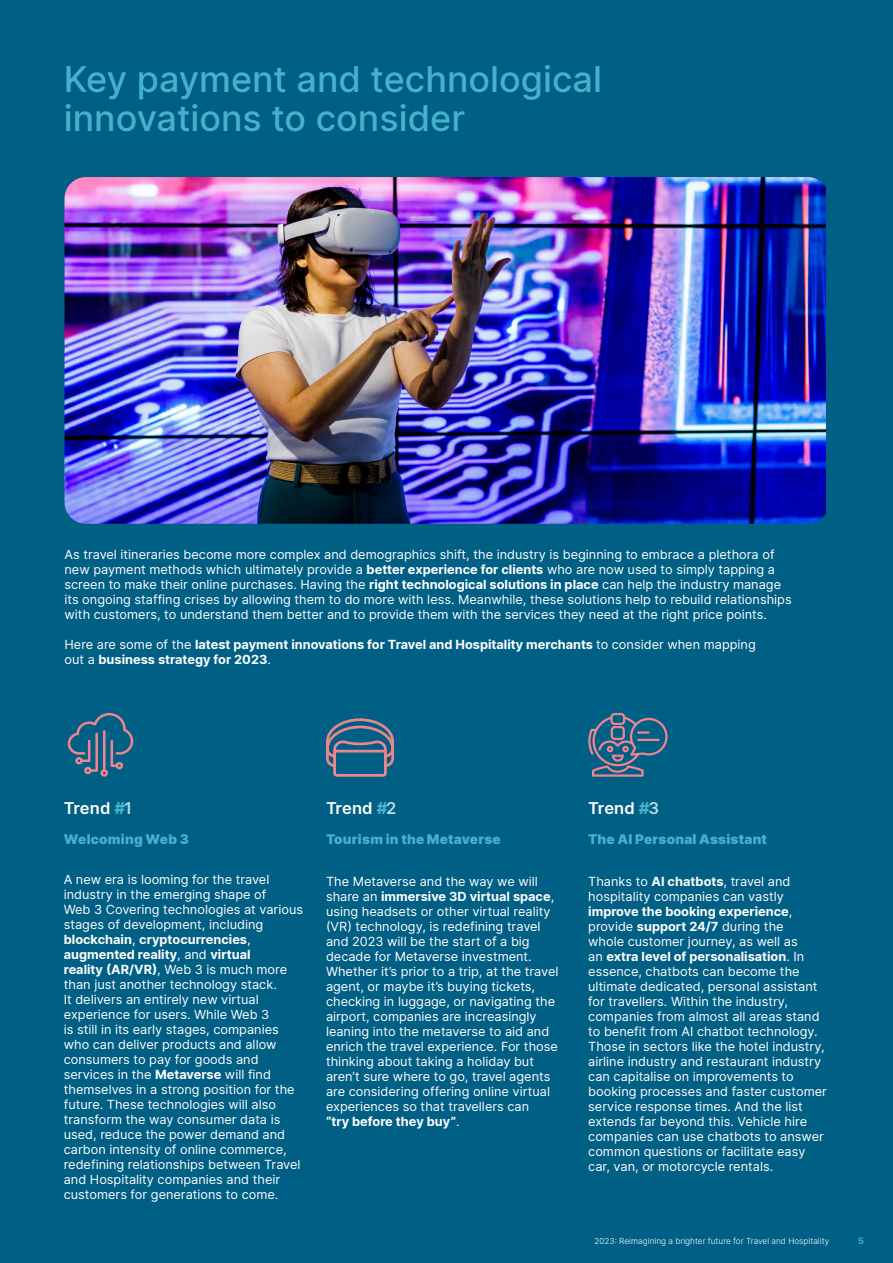
<style>
.page{position:relative;width:893px;height:1263px;background:#005f85}
.page>*{position:absolute;margin:0;border:0;box-sizing:border-box;transform-origin:0 0}
.t1{font:500 36px/39px "Inter";color:#45b1cc}
.t2{font:600 16.5px "Inter";letter-spacing:.005em;color:#fff}
.t3{font:900 13.5px "Inter";letter-spacing:.015em;color:#45b1cc}
.t4{font:12.75px/15px "Inter";color:#fff}
.t5{font:700 12.75px/15px "Inter";color:#fff}
.t6{font:700 9px "Inter";color:#45b1cc}
.t7{font:300 8.25px "Inter";color:#fff}
.s1{font-weight:700}
.s2{font-weight:400}
.s3{font-weight:800;color:#45b1cc}
.s4{color:#b3dae6}
</style>
<div class="page">
<img style="left:65px;top:177px;width:761px;height:347px">
<svg style="left:68px;top:713px;width:65px;height:64px"></svg>
<svg style="left:588px;top:713px;width:80px;height:64px"></svg>
<svg style="left:326px;top:718px;width:68px;height:59px"></svg>
<h1 class="t1" style="left:64px;top:59px;width:540px">Key payment and technological innovations to consider</h1>
<p class="t4" style="left:65px;top:546px;width:729px">As travel itineraries become more complex and demographics shift, the industry is beginning to embrace a plethora of new payment methods which ultimately provide a <span class="s1">better experience for clients</span> who are now used to simply tapping a screen to make their online purchases. Having the <span class="s1">right technological solutions in place</span> can help the industry manage its ongoing staffing crises by allowing them to do more with less. Meanwhile, these solutions help to rebuild relationships with customers, to understand them better and to provide them with the services they need at the right price points.</p>
<p class="t5" style="left:65px;top:636px;width:693px"><span class="s2">Here are some of the</span> latest payment innovations for Travel and Hospitality merchants <span class="s2">to consider when mapping out a</span> business strategy for 2023<span class="s2">.</span></p>
<p class="t2" style="left:64px;top:796px;width:70px">Trend <span class="s3">#</span><span class="s4">1</span></p>
<p class="t3" style="left:64px;top:829px;width:127px">Welcoming Web 3</p>
<p class="t4" style="left:64px;top:872px;width:241px">A new era is looming for the travel industry in the emerging shape of<br>Web 3 Covering technologies at various stages of development, including <span class="s1">blockchain</span>, <span class="s1">cryptocurrencies</span>, <span class="s1">augmented reality</span>, and <span class="s1">virtual<br>reality (AR/VR)</span>, Web 3 is much more than just another technology stack.<br>It delivers an entirely new virtual experience for users. While Web 3<br>is still in its early stages, companies who can deliver products and allow consumers to pay for goods and services in the <span class="s1">Metaverse</span> will find themselves in a strong position for the future. These technologies will also transform the way consumer data is used, reduce the power demand and carbon intensity of online commerce, redefining relationships between Travel and Hospitality companies and their customers for generations to come.</p>
<p class="t2" style="left:326px;top:796px;width:72px">Trend <span class="s3">#</span><span class="s4">2</span></p>
<p class="t3" style="left:326px;top:829px;width:176px">Tourism in the Metaverse</p>
<p class="t4" style="left:326px;top:873px;width:234px">The Metaverse and the way we will share an <span class="s1">immersive 3D virtual space</span>, using headsets or other virtual reality (VR) technology, is redefining travel and 2023 will be the start of a big decade for Metaverse investment.<br>Whether it’s prior to a trip, at the travel agent, or maybe it’s buying tickets, checking in luggage, or navigating the airport, companies are increasingly leaning into the metaverse to aid and enrich the travel experience. For those thinking about taking a holiday but aren’t sure where to go, travel agents are considering offering online virtual experiences so that travellers can<br><span class="s1">“try before they buy”</span>.</p>
<p class="t2" style="left:588px;top:796px;width:72px">Trend <span class="s3">#</span><span class="s4">3</span></p>
<p class="t3" style="left:588px;top:829px;width:180px">The AI Personal Assistant</p>
<p class="t4" style="left:588px;top:873px;width:240px">Thanks to <span class="s1">AI chatbots</span>, travel and hospitality companies can vastly <span class="s1">improve the booking experience</span>, provide <span class="s1">support 24/7</span> during the<br>whole customer journey, as well as<br>an <span class="s1">extra level of personalisation</span>. In essence, chatbots can become the ultimate dedicated, personal assistant for travellers. Within the industry, companies from almost all areas stand to benefit from AI chatbot technology.<br>Those in sectors like the hotel industry, airline industry and restaurant industry can capitalise on improvements to booking processes and faster customer service response times. And the list extends far beyond this. Vehicle hire companies can use chatbots to answer common questions or facilitate easy car, van, or motorcycle rentals.</p>
<p class="t7" style="left:594px;top:1235px;width:236px">2023: Reimagining a brighter future for Travel and Hospitality</p>
<p class="t6" style="left:858px;top:1234px;width:7px">5</p>
</div>
